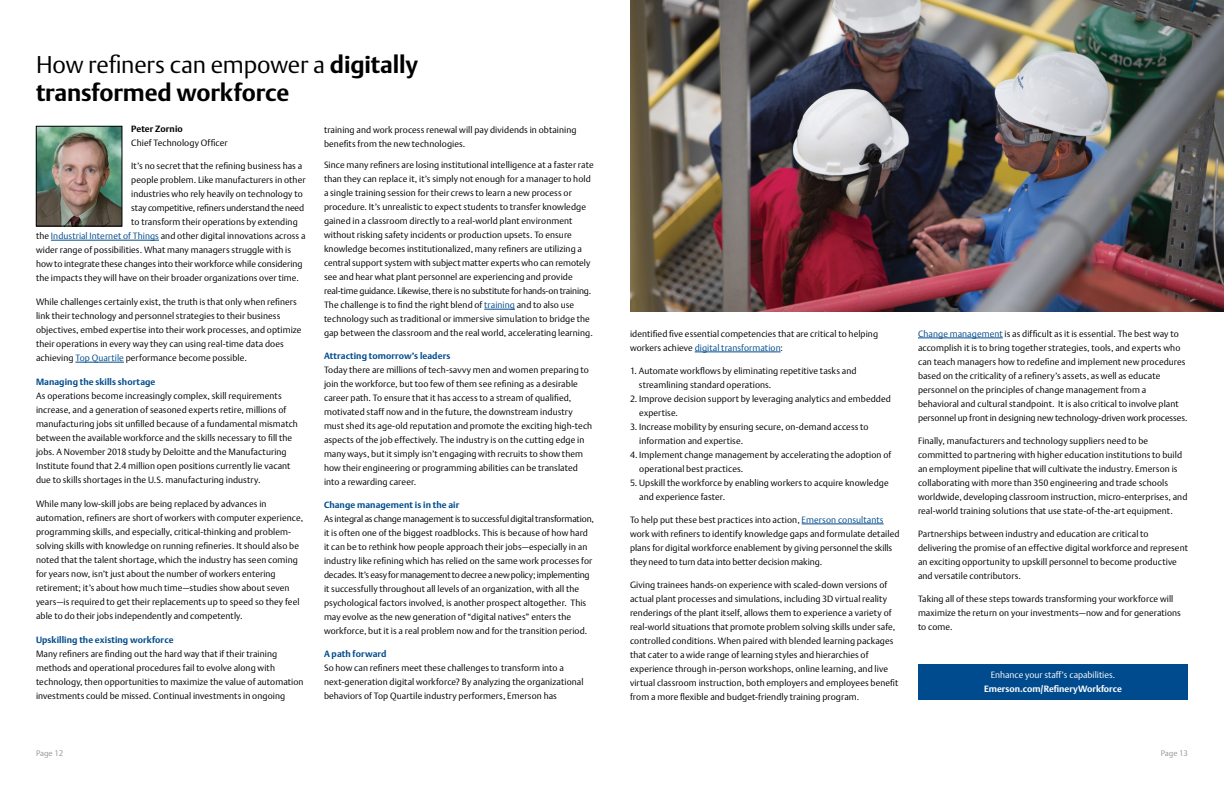
<style>
.page{position:relative;width:1224px;height:792px;background:#fff}
.page>*{position:absolute;margin:0;border:0;box-sizing:border-box;transform-origin:0 0}
.t1{font:24px "DTL Argo T Light";letter-spacing:-.01em;color:#000}
.t2{font:700 24px "DTL Argo T";letter-spacing:-.005em;color:#000}
.t3{font:9px/14px "DTL Argo T Light";letter-spacing:.005em;color:#000}
.t4{font:700 9px "DTL Argo T";letter-spacing:.01em;color:#004b8d}
.t5{font:9px "DTL Argo T Light";letter-spacing:-.015em;color:#000}
.t6{font:9px "DTL Argo T Light";color:#fff}
.t7{font:700 9px "DTL Argo T";color:#fff}
.t8{font:700 9px "DTL Argo T";letter-spacing:.01em;color:#000}
.t9{font:8px "DTL Argo T Light";color:#939598}
.s1{font-family:"DTL Argo T";font-weight:700}
.s2{color:#004b8d}
</style>
<div class="page">
<img style="left:630px;top:0;width:594px;height:312px">
<hr style="left:51px;top:240px;width:108px;height:1px;background:#004b8d">
<hr style="left:75px;top:362px;width:49px;height:1px;background:#004b8d">
<img style="left:38px;top:128px;width:82px;height:96px">
<div style="left:36px;top:126px;width:86px;height:100px;border:1px solid #000"></div>
<hr style="left:484px;top:309px;width:31px;height:1px;background:#004b8d">
<hr style="left:695px;top:352px;width:86px;height:1px;background:#004b8d">
<hr style="left:802px;top:524px;width:82px;height:1px;background:#004b8d">
<hr style="left:918px;top:338px;width:85px;height:1px;background:#004b8d">
<div style="left:918px;top:664px;width:270px;height:36px;background:#004b8d"></div>
<h1 class="t1" style="left:36px;top:50px;width:384px">How refiners can empower a <span class="s1">digitally</span></h1>
<h1 class="t2" style="left:36px;top:79px;width:255px">transformed workforce</h1>
<p class="t8" style="left:131px;top:123px;width:53px">Peter Zornio</p>
<p class="t3" style="left:131px;top:136px;width:98px">Chief Technology Officer</p>
<p class="t3" style="left:131px;top:159px;width:172px">It’s no secret that the refining business has a</p>
<p class="t3" style="left:131px;top:173px;width:176px">people problem. Like manufacturers in other</p>
<p class="t3" style="left:131px;top:187px;width:173px">industries who rely heavily on technology to</p>
<p class="t5" style="left:131px;top:202px;width:175px">stay competitive, refiners understand the need</p>
<p class="t3" style="left:131px;top:215px;width:168px">to transform their operations by extending</p>
<p class="t3" style="left:36px;top:229px;width:271px">the <span class="s2">Industrial Internet of Things</span> and other digital innovations across a</p>
<p class="t3" style="left:36px;top:243px;width:257px">wider range of possibilities. What many managers struggle with is</p>
<p class="t3" style="left:36px;top:257px;width:268px">how to integrate these changes into their workforce while considering</p>
<p class="t3" style="left:36px;top:271px;width:264px">the impacts they will have on their broader organizations over time.</p>
<p class="t3" style="left:36px;top:295px;width:267px">While challenges certainly exist, the truth is that only when refiners link their technology and personnel strategies to their business objectives, embed expertise into their work processes, and optimize their operations in every way they can using real-time data does achieving <span class="s2">Top Quartile</span> performance become possible.</p>
<p class="t4" style="left:36px;top:376px;width:121px">Managing the skills shortage</p>
<p class="t3" style="left:36px;top:389px;width:263px">As operations become increasingly complex, skill requirements increase, and a generation of seasoned experts retire, millions of manufacturing jobs sit unfilled because of a fundamental mismatch between the available workforce and the skills necessary to fill the jobs. A November 2018 study by Deloitte and the Manufacturing Institute found that 2.4 million open positions currently lie vacant due to skills shortages in the U.S. manufacturing industry.</p>
<p class="t3" style="left:36px;top:497px;width:269px">While many low-skill jobs are being replaced by advances in automation, refiners are short of workers with computer experience, programming skills, and especially, critical-thinking and problem&shy;solving skills with knowledge on running refineries. It should also be noted that the talent shortage, which the industry has seen coming for years now, isn’t just about the number of workers entering retirement; it’s about how much time—studies show about seven years—is required to get their replacements up to speed so they feel able to do their jobs independently and competently.</p>
<p class="t4" style="left:36px;top:635px;width:139px">Upskilling the existing workforce</p>
<p class="t3" style="left:36px;top:647px;width:269px">Many refiners are finding out the hard way that if their training methods and operational procedures fail to evolve along with technology, then opportunities to maximize the value of automation investments could be missed. Continual investments in ongoing</p>
<p class="t3" style="left:324px;top:123px;width:254px">training and work process renewal will pay dividends in obtaining benefits from the new technologies.</p>
<p class="t3" style="left:324px;top:158px;width:271px">Since many refiners are losing institutional intelligence at a faster rate than they can replace it, it’s simply not enough for a manager to hold a single training session for their crews to learn a new process or procedure. It’s unrealistic to expect students to transfer knowledge gained in a classroom directly to a real-world plant environment without risking safety incidents or production upsets. To ensure knowledge becomes institutionalized, many refiners are utilizing a central support system with subject matter experts who can remotely see and hear what plant personnel are experiencing and provide real-time guidance. Likewise, there is no substitute for hands-on training.<br>The challenge is to find the right blend of <span class="s2">training</span> and to also use technology such as traditional or immersive simulation to bridge the gap between the classroom and the real world, accelerating learning.</p>
<p class="t4" style="left:324px;top:350px;width:128px">Attracting tomorrow’s leaders</p>
<p class="t3" style="left:324px;top:363px;width:270px">Today there are millions of tech-savvy men and women preparing to join the workforce, but too few of them see refining as a desirable career path. To ensure that it has access to a stream of qualified, motivated staff now and in the future, the downstream industry must shed its age-old reputation and promote the exciting high-tech aspects of the job effectively. The industry is on the cutting edge in many ways, but it simply isn’t engaging with recruits to show them how their engineering or programming abilities can be translated into a rewarding career.</p>
<p class="t4" style="left:324px;top:500px;width:137px">Change management is in the air</p>
<p class="t3" style="left:324px;top:512px;width:272px">As integral as change management is to successful digital transformation, it is often one of the biggest roadblocks. This is because of how hard it can be to rethink how people approach their jobs—especially in an industry like refining which has relied on the same work processes for decades. It’s easy for management to decree a new policy; implementing it successfully throughout all levels of an organization, with all the psychological factors involved, is another prospect altogether. This may evolve as the new generation of “digital natives” enters the workforce, but it is a real problem now and for the transition period.</p>
<p class="t4" style="left:324px;top:649px;width:64px">A path forward</p>
<p class="t3" style="left:324px;top:661px;width:261px">So how can refiners meet these challenges to transform into a next-generation digital workforce? By analyzing the organizational behaviors of Top Quartile industry performers, Emerson has</p>
<p class="t3" style="left:630px;top:326px;width:250px">identified five essential competencies that are critical to helping workers achieve <span class="s2">digital transformation</span>:</p>
<p class="t3" style="left:639px;top:363px;width:219px;text-indent:-9px">1. Automate workflows by eliminating repetitive tasks and streamlining standard operations.</p>
<p class="t3" style="left:639px;top:391px;width:253px;text-indent:-9px">2. Improve decision support by leveraging analytics and embedded expertise.</p>
<p class="t3" style="left:639px;top:419px;width:231px;text-indent:-9px">3. Increase mobility by ensuring secure, on-demand access to information and expertise.</p>
<p class="t3" style="left:639px;top:447px;width:254px;text-indent:-9px">4. Implement change management by accelerating the adoption of operational best practices.</p>
<p class="t3" style="left:639px;top:475px;width:251px;text-indent:-9px">5. Upskill the workforce by enabling workers to acquire knowledge and experience faster.</p>
<p class="t3" style="left:630px;top:512px;width:271px">To help put these best practices into action, <span class="s2">Emerson consultants </span>work with refiners to identify knowledge gaps and formulate detailed plans for digital workforce enablement by giving personnel the skills they need to turn data into better decision making.</p>
<p class="t3" style="left:630px;top:577px;width:270px">Giving trainees hands-on experience with scaled-down versions of actual plant processes and simulations, including 3D virtual reality renderings of the plant itself, allows them to experience a variety of real-world situations that promote problem solving skills under safe, controlled conditions. When paired with blended learning packages that cater to a wide range of learning styles and hierarchies of experience through in-person workshops, online learning, and live virtual classroom instruction, both employers and employees benefit from a more flexible and budget-friendly training program.</p>
<p class="t3" style="left:918px;top:326px;width:271px"><span class="s2">Change management</span> is as difficult as it is essential. The best way to accomplish it is to bring together strategies, tools, and experts who can teach managers how to redefine and implement new procedures based on the criticality of a refinery’s assets, as well as educate personnel on the principles of change management from a behavioral and cultural standpoint. It is also critical to involve plant personnel up front in designing new technology-driven work processes.</p>
<p class="t3" style="left:918px;top:433px;width:271px">Finally, manufacturers and technology suppliers need to be committed to partnering with higher education institutions to build an employment pipeline that will cultivate the industry. Emerson is collaborating with more than 350 engineering and trade schools worldwide, developing classroom instruction, micro-enterprises, and real-world training solutions that use state-of-the-art equipment.</p>
<p class="t3" style="left:918px;top:526px;width:271px">Partnerships between industry and education are critical to delivering the promise of an effective digital workforce and represent an exciting opportunity to upskill personnel to become productive and versatile contributors.</p>
<p class="t3" style="left:918px;top:591px;width:265px">Taking all of these steps towards transforming your workforce will maximize the return on your investments—now and for generations to come.</p>
<p class="t6" style="left:991px;top:670px;width:126px">Enhance your staff’s capabilities.</p>
<p class="t7" style="left:984px;top:684px;width:139px">Emerson.com/RefineryWorkforce</p>
<p class="t9" style="left:36px;top:748px;width:29px">Page 12</p>
<p class="t9" style="left:1161px;top:748px;width:29px">Page 13</p>
</div>
